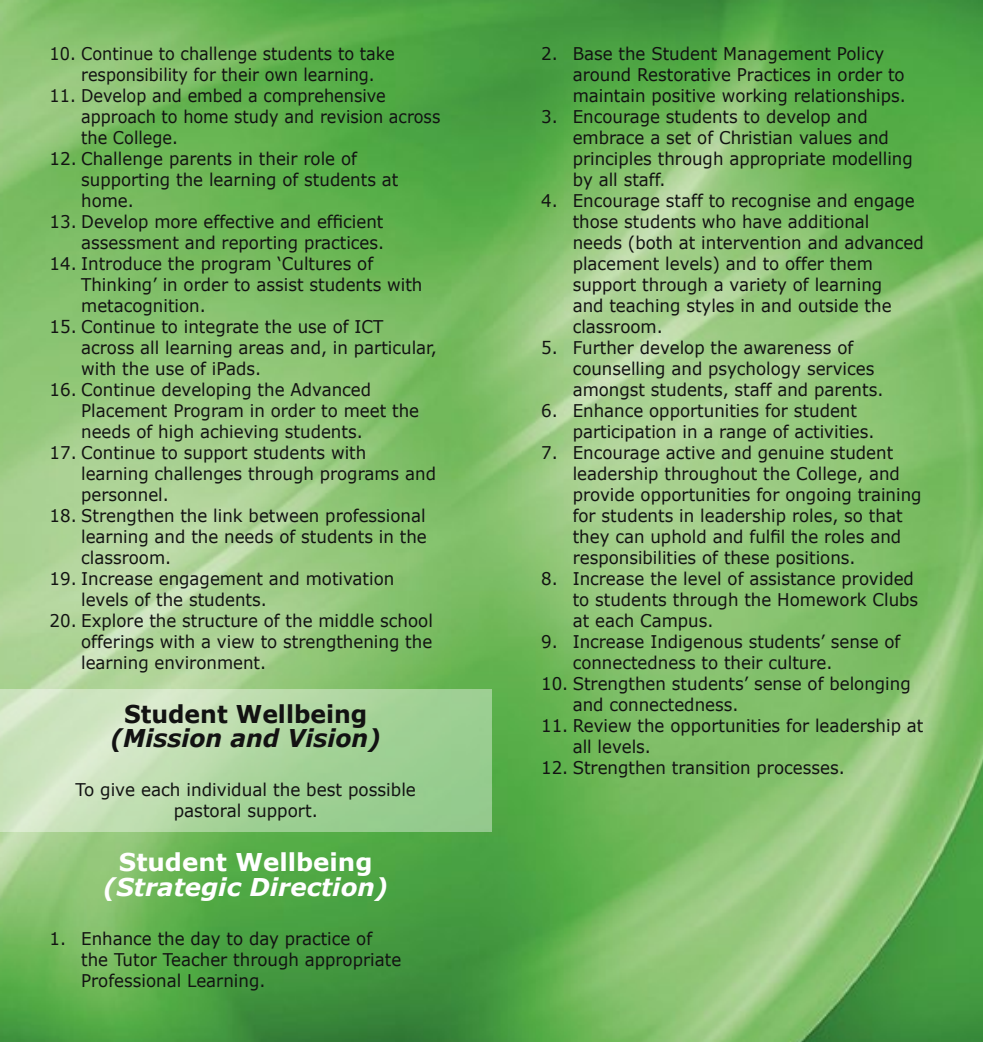
<style>
.page{position:relative;width:983px;height:1042px;background:#fff}
.page>*{position:absolute;margin:0;border:0;box-sizing:border-box;transform-origin:0 0}
.t1{font:italic 700 24.5px "Verdana";color:#fff}
.t2{font:italic 700 24.5px "Verdana";color:#121212;scale:.96 1}
.t3{font:700 24.5px "Verdana";color:#121212;scale:.96 1}
.t4{font:700 24.5px "Verdana";color:#fff}
.t5{font:17.5px/21px "Verdana";color:#121212;scale:.95 1}
.t6{font:17.5px/21px "Verdana";color:#121212;scale:.92 1}
.t7{font:17.5px/21px "Verdana";color:#121212;text-align:center;scale:.96 1}
</style>
<div class="page">
<img style="left:0;top:0;width:982px;height:1042px">
<svg style="left:0;top:689px;width:491px;height:143px;background:#b4d9a8"></svg>
<p class="t6" style="left:81px;top:43px;width:342px;text-indent:-32px">10. Continue to challenge students to take responsibility for their own learning.</p>
<p class="t6" style="left:81px;top:85px;width:392px;text-indent:-32px">11. Develop and embed a comprehensive approach to home study and revision across the College.</p>
<p class="t5" style="left:81px;top:148px;width:335px;text-indent:-32px">12. Challenge parents in their role of supporting the learning of students at home.</p>
<p class="t5" style="left:50px;top:211px;width:353px;text-align:right">13. Develop more effective and efficient assessment and reporting practices.</p>
<p class="t5" style="left:81px;top:253px;width:360px;text-indent:-32px">14. Introduce the program ‘Cultures of<br>Thinking’ in order to assist students with metacognition.</p>
<p class="t5" style="left:81px;top:316px;width:376px;text-indent:-32px">15. Continue to integrate the use of ICT across all learning areas and, in particular, with the use of iPads.</p>
<p class="t5" style="left:81px;top:379px;width:357px;text-indent:-32px">16. Continue developing the Advanced<br>Placement Program in order to meet the needs of high achieving students.</p>
<p class="t5" style="left:81px;top:442px;width:375px;text-indent:-32px">17. Continue to support students with learning challenges through programs and personnel.</p>
<p class="t5" style="left:81px;top:505px;width:365px;text-align:justify;text-indent:-32px">18. Strengthen the link between professional learning and the needs of students in the classroom.</p>
<p class="t5" style="left:81px;top:568px;width:331px;text-indent:-32px">19. Increase engagement and motivation levels of the students.</p>
<p class="t5" style="left:81px;top:610px;width:371px;text-align:justify;text-indent:-32px">20. Explore the structure of the middle school offerings with a view to strengthening the learning environment.</p>
<h1 class="t3" style="left:124px;top:698px;width:255px">Student Wellbeing</h1>
<h1 class="t2" style="left:110px;top:722px;width:283px">(Mission and Vision)</h1>
<p class="t7" style="left:75px;top:779px;width:356px">To give each individual the best possible pastoral support.</p>
<h1 class="t4" style="left:119px;top:846px;width:255px">Student Wellbeing</h1>
<h1 class="t1" style="left:103px;top:871px;width:286px">(Strategic Direction)</h1>
<p class="t5" style="left:81px;top:928px;width:338px;text-indent:-32px">1. Enhance the day to day practice of the Tutor Teacher through appropriate<br>Professional Learning.</p>
<p class="t5" style="left:572px;top:43px;width:352px;text-indent:-32px">2. Base the Student Management Policy around Restorative Practices in order to maintain positive working relationships.</p>
<p class="t5" style="left:572px;top:106px;width:359px;text-indent:-32px">3. Encourage students to develop and embrace a set of Christian values and principles through appropriate modelling by all staff.</p>
<p class="t5" style="left:572px;top:190px;width:371px;text-indent:-32px">4. Encourage staff to recognise and engage those students who have additional<br>needs (both at intervention and advanced placement levels) and to offer them support through a variety of learning<br>and teaching styles in and outside the classroom.</p>
<p class="t5" style="left:572px;top:337px;width:328px;text-indent:-32px">5. Further develop the awareness of counselling and psychology services amongst students, staff and parents.</p>
<p class="t5" style="left:572px;top:400px;width:319px;text-indent:-32px">6. Enhance opportunities for student participation in a range of activities.</p>
<p class="t5" style="left:572px;top:442px;width:369px;text-indent:-32px">7. Encourage active and genuine student leadership throughout the College, and provide opportunities for ongoing training for students in leadership roles, so that they can uphold and fulfil the roles and responsibilities of these positions.</p>
<p class="t5" style="left:572px;top:568px;width:365px;text-indent:-32px">8. Increase the level of assistance provided to students through the Homework Clubs at each Campus.</p>
<p class="t5" style="left:572px;top:631px;width:346px;text-indent:-32px">9. Increase Indigenous students’ sense of connectedness to their culture.</p>
<p class="t5" style="left:572px;top:673px;width:357px;text-indent:-32px">10. Strengthen students’ sense of belonging and connectedness.</p>
<p class="t5" style="left:572px;top:715px;width:370px;text-indent:-32px">11. Review the opportunities for leadership at all levels.</p>
<p class="t5" style="left:541px;top:757px;width:321px">12. Strengthen transition processes.</p>
</div>
